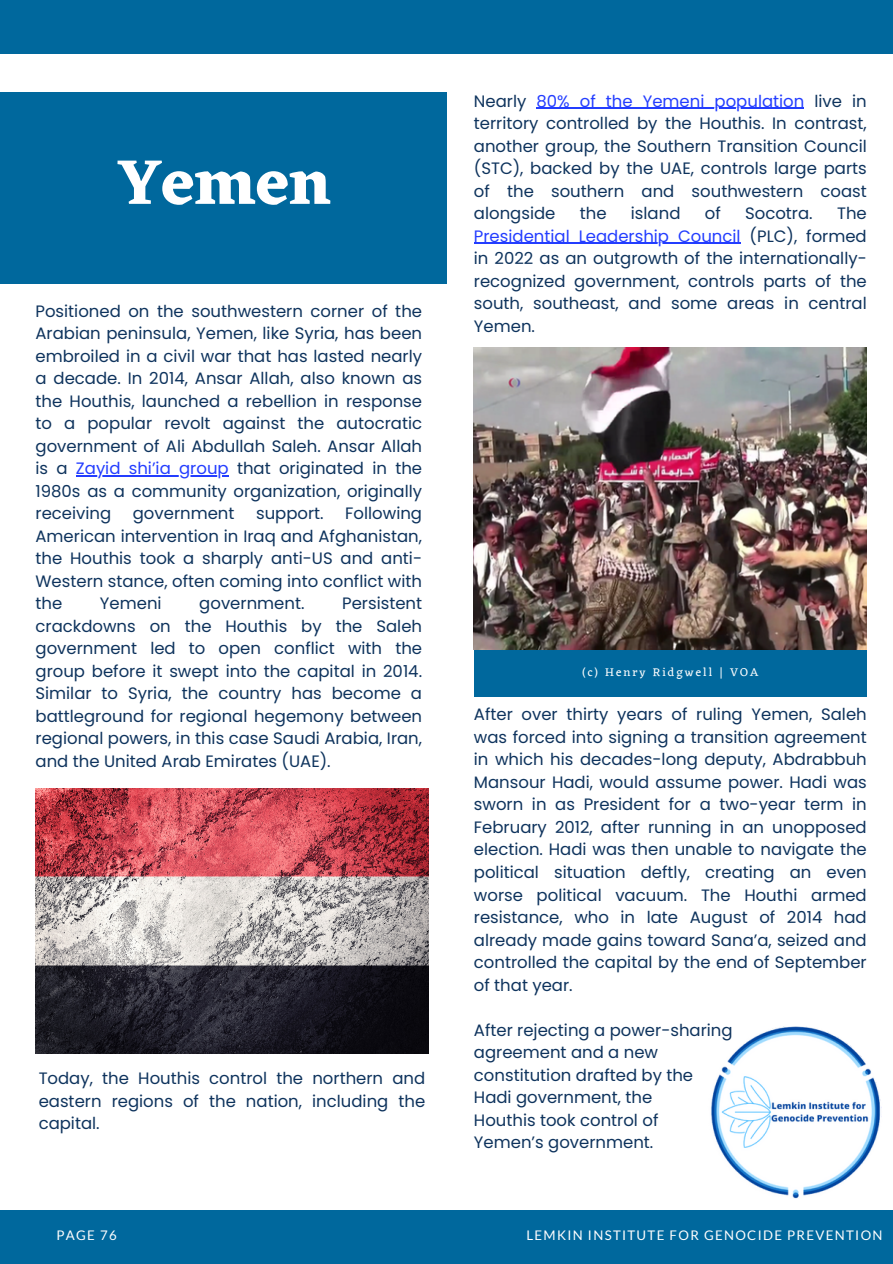
<style>
.page{position:relative;width:893px;height:1264px;background:#fff}
.page>*{position:absolute;margin:0;border:0;box-sizing:border-box;transform-origin:0 0}
.t1{font:700 65.25px "Eczar";color:#fff}
.t2{font:16.5px/22.5px "Poppins";color:#0e335d;text-align:justify}
.t3{font:13.2px "Lato";letter-spacing:.1em;color:#fff}
.t4{font:11.85px "Eczar";letter-spacing:.17em;color:#fff}
.s1{color:#233dff}
</style>
<div class="page">
<img style="left:474px;top:347px;width:392px;height:302px">
<div style="left:0;top:0;width:892px;height:53px;background:#00689d"></div>
<div style="left:0;top:93px;width:446px;height:190px;background:#00689d"></div>
<img style="left:36px;top:788px;width:392px;height:265px">
<div style="left:474px;top:649px;width:392px;height:47px;background:#00689d"></div>
<div style="left:0;top:1210px;width:892px;height:53px;background:#00689d"></div>
<img style="left:711px;top:1026px;width:171px;height:173px">
<hr style="left:76px;top:475px;width:153px;height:1px;background:#233dff">
<hr style="left:536px;top:108px;width:268px;height:1px;background:#233dff">
<hr style="left:474px;top:243px;width:266px;height:1px;background:#233dff">
<h1 class="t1" style="left:118px;top:143px;width:215px">Yemen</h1>
<p class="t2" style="left:36px;top:299px;width:388px">Positioned on the southwestern corner of the Arabian peninsula, Yemen, like Syria, has been embroiled in a civil war that has lasted nearly a decade. In 2014, Ansar Allah, also known as the Houthis, launched a rebellion in response to a popular revolt against the autocratic government of Ali Abdullah Saleh. Ansar Allah is a <span class="s1">Zayid shi’ia group</span> that originated in the 1980s as a community organization, originally receiving</p>
<p class="t2" style="left:36px;top:502px;width:388px;text-indent:310px">Following American intervention in Iraq and Afghanistan, the Houthis took a sharply anti-US and anti-Western stance, often coming into conflict with the</p>
<p class="t2" style="left:133px;top:502px;width:103px">government</p>
<p class="t2" style="left:256px;top:502px;width:69px">support.</p>
<p class="t2" style="left:36px;top:592px;width:388px;text-indent:306px">Persistent crackdowns on the Houthis by the Saleh government led to open conflict with the group before it swept into the capital in 2014.<br>Similar to Syria, the country has become a battleground for regional hegemony between regional powers, in this case Saudi Arabia, Iran, and the United Arab Emirates (UAE).</p>
<p class="t2" style="left:100px;top:592px;width:63px">Yemeni</p>
<p class="t2" style="left:199px;top:592px;width:107px">government.</p>
<p class="t2" style="left:39px;top:1067px;width:388px">Today, the Houthis control the northern and eastern regions of the nation, including the capital.</p>
<p class="t2" style="left:474px;top:90px;width:394px">Nearly <span class="s1">80% of the Yemeni population</span> live in territory controlled by the Houthis. In contrast, another group, the Southern Transition Council (STC), backed by the UAE, controls large parts of the southern and southwestern coast alongside</p>
<p class="t2" style="left:579px;top:202px;width:28px">the</p>
<p class="t2" style="left:631px;top:202px;width:51px">island</p>
<p class="t2" style="left:704px;top:202px;width:17px">of</p>
<p class="t2" style="left:745px;top:202px;width:69px">Socotra.</p>
<p class="t2" style="left:474px;top:202px;width:394px;text-indent:363px">The <span class="s1">Presidential Leadership Council</span> (PLC), formed in 2022 as an outgrowth of the internationally&shy;recognized government, controls parts of the south, southeast, and some areas in central Yemen.</p>
<p class="t4" style="left:582px;top:665px;width:177px">(c) Henry Ridgwell | VOA</p>
<p class="t2" style="left:474px;top:703px;width:394px">After over thirty years of ruling Yemen, Saleh was forced into signing a transition agreement in which his decades-long deputy, Abdrabbuh Mansour Hadi, would assume power. Hadi was sworn in as President for a two-year term in February 2012, after running in an unopposed election. Hadi was then unable to navigate the political situation deftly, creating an even worse political vacuum. The Houthi armed resistance, who in late August of 2014 had already made gains toward Sana’a, seized and controlled the capital by the end of September of that year.</p>
<p class="t2" style="left:474px;top:1018px;width:260px;text-align:left">After rejecting a power-sharing agreement and a new constitution drafted by the<br>Hadi government, the<br>Houthis took control of<br>Yemen’s government.</p>
<p class="t3" style="left:57px;top:1226px;width:62px">PAGE 76</p>
<p class="t3" style="left:526px;top:1226px;width:357px">LEMKIN INSTITUTE FOR GENOCIDE PREVENTION</p>
</div>
